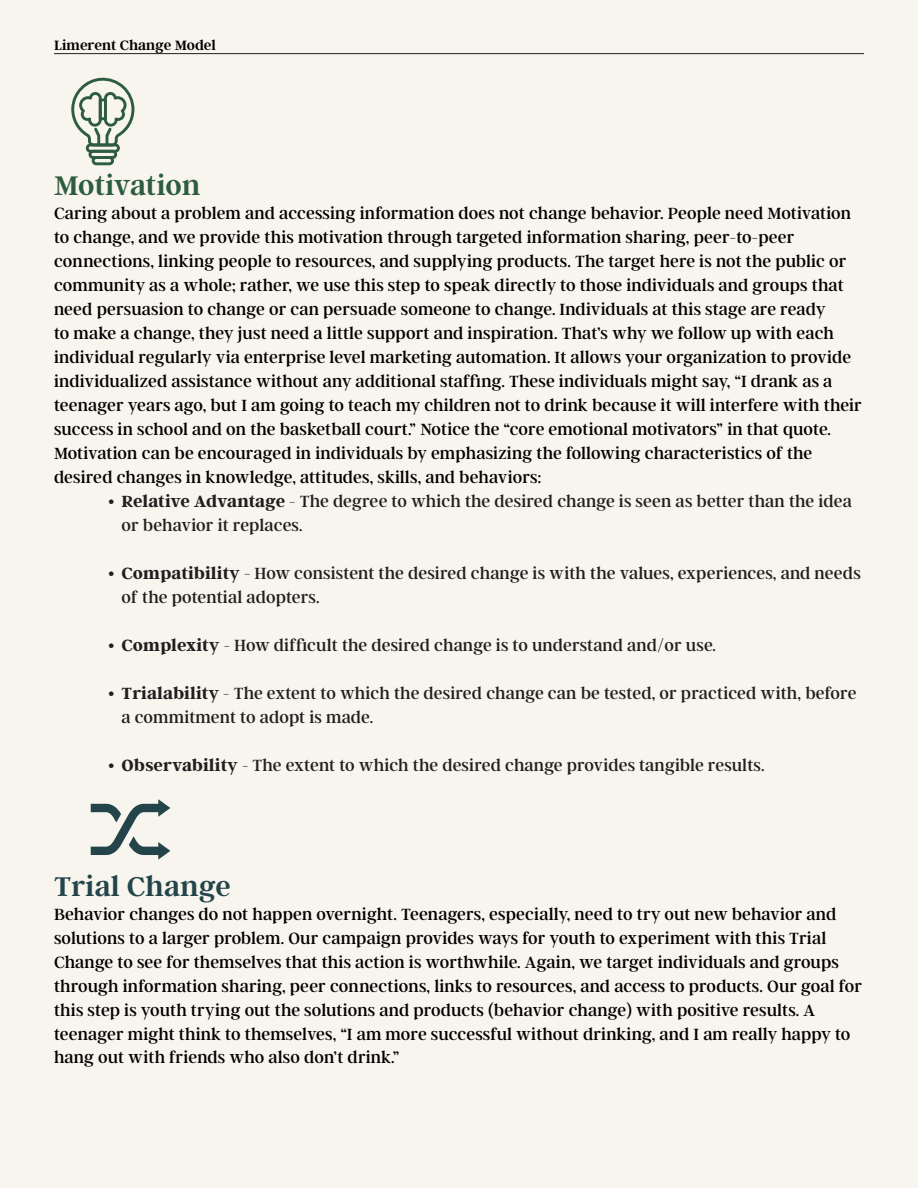
<style>
.page{position:relative;width:918px;height:1188px;background:#f8f5ee}
.page>*{position:absolute;margin:0;border:0;box-sizing:border-box;transform-origin:0 0}
.t1{font:600 30px "Argent CF";letter-spacing:.01em;color:#23454a}
.t2{font:600 30px "Argent CF";color:#2d5d3e}
.t3{font:18px/24px "Argent CF";letter-spacing:.005em;color:#000}
.t4{font:18px/24px "Argent CF";letter-spacing:.005em;color:#211e1f}
.t5{font:600 15px "Argent CF";color:#000}
.s1{font-weight:600}
.s2{font-weight:700}
</style>
<div class="page">
<hr style="left:54px;top:53px;width:810px;height:1px;background:#201e1e">
<svg style="left:71px;top:77px;width:63px;height:88px"></svg>
<svg style="left:91px;top:799px;width:79px;height:61px"></svg>
<p class="t5" style="left:54px;top:37px;width:164px">Limerent Change Model</p>
<h1 class="t2" style="left:54px;top:169px;width:148px">Motivation</h1>
<p class="t3" style="left:54px;top:201px;width:809px">Caring about a problem and accessing information does not change behavior. People need Motivation to change, and we provide this motivation through targeted information sharing, peer-to-peer connections, linking people to resources, and supplying products. The target here is not the public or community as a whole; rather, we use this step to speak directly to those individuals and groups that need persuasion to change or can persuade someone to change. Individuals at this stage are ready<br>to make a change, they just need a little support and inspiration. That’s why we follow up with each individual regularly via enterprise level marketing automation. It allows your organization to provide individualized assistance without any additional staffing. These individuals might say, “I drank as a teenager years ago, but I am going to teach my children not to drink because it will interfere with their success in school and on the basketball court.” Notice the “core emotional motivators” in that quote.<br>Motivation can be encouraged in individuals by emphasizing the following characteristics of the desired changes in knowledge, attitudes, skills, and behaviors:</p>
<p class="t4" style="left:122px;top:489px;width:732px;text-indent:-14px"><span class="s1">•</span> <span class="s2">Relative Advantage</span> - The degree to which the desired change is seen as better than the idea or behavior it replaces.</p>
<p class="t4" style="left:122px;top:561px;width:741px;text-indent:-14px"><span class="s1">•</span> <span class="s2">Compatibility</span> - How consistent the desired change is with the values, experiences, and needs of the potential adopters.</p>
<p class="t4" style="left:108px;top:633px;width:610px"><span class="s1">•</span> <span class="s2">Complexity</span> - How difficult the desired change is to understand and/or use.</p>
<p class="t4" style="left:122px;top:681px;width:736px;text-indent:-14px"><span class="s1">•</span> <span class="s2">Trialability</span> - The extent to which the desired change can be tested, or practiced with, before a commitment to adopt is made.</p>
<p class="t4" style="left:108px;top:753px;width:658px"><span class="s1">•</span> <span class="s2">Observability</span> - The extent to which the desired change provides tangible results.</p>
<h1 class="t1" style="left:54px;top:870px;width:178px">Trial Change</h1>
<p class="t3" style="left:54px;top:902px;width:809px">Behavior changes do not happen overnight. Teenagers, especially, need to try out new behavior and solutions to a larger problem. Our campaign provides ways for youth to experiment with this Trial Change to see for themselves that this action is worthwhile. Again, we target individuals and groups through information sharing, peer connections, links to resources, and access to products. Our goal for this step is youth trying out the solutions and products (behavior change) with positive results. A teenager might think to themselves, “I am more successful without drinking, and I am really happy to hang out with friends who also don’t drink.”</p>
</div>
